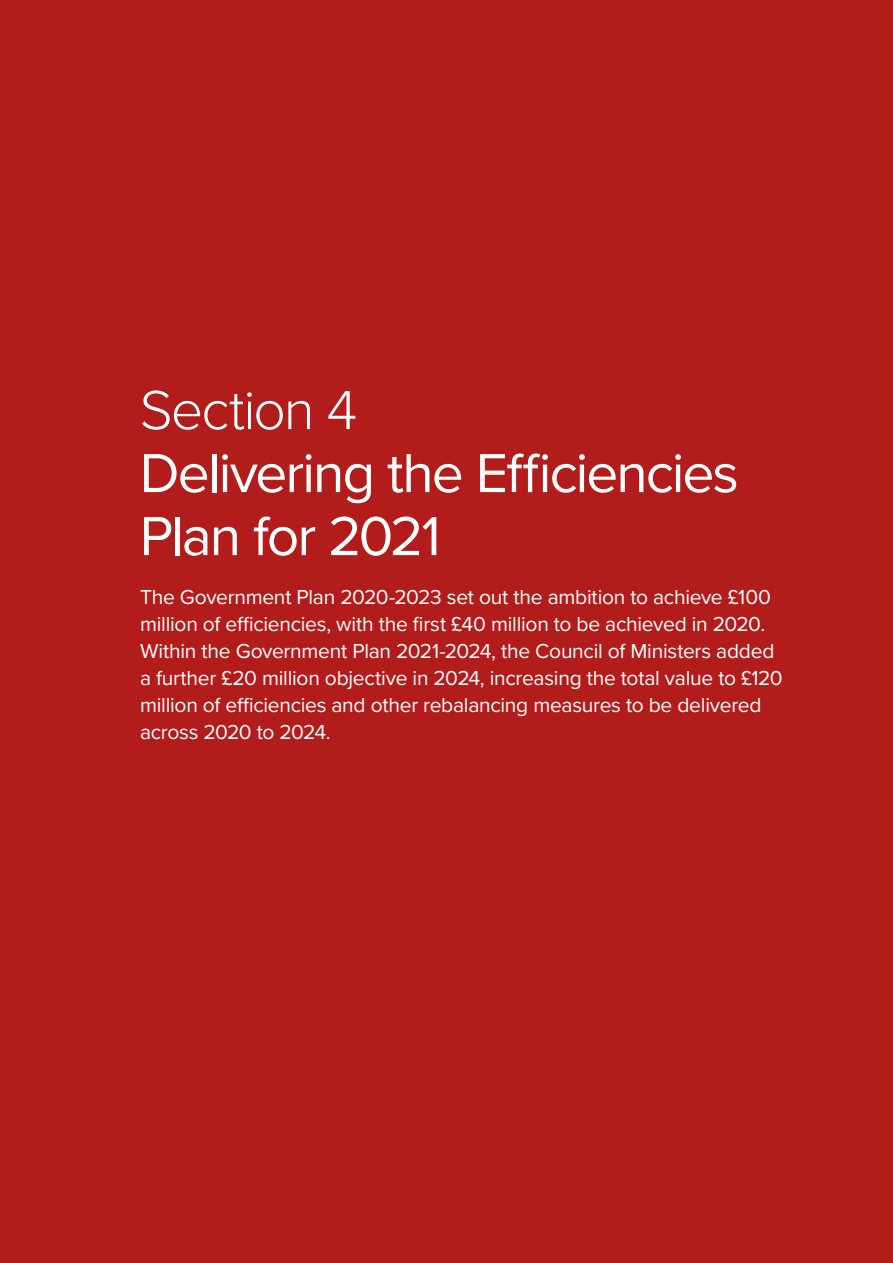
<style>
.page{position:relative;width:893px;height:1263px;background:#b21c1a}
.page>*{position:absolute;margin:0;border:0;box-sizing:border-box;transform-origin:0 0}
.H1_Section_Header{font:57px/63px "Proxima Nova";letter-spacing:-.035em;color:#fff}
.t1{font:300 57px "Proxima Nova";letter-spacing:-.035em;color:#fff}
.t2{font:21px/27px "Proxima Nova";letter-spacing:-.015em;color:#fff}
</style>
<div class="page">
<h1 class="t1" style="left:140px;top:368px;width:219px">Section 4</h1>
<p class="H1_Section_Header" style="left:140px;top:439px;width:601px">Delivering the Efficiencies<br>Plan for 2021</p>
<p class="t2" style="left:140px;top:582px;width:644px">The Government Plan 2020-2023 set out the ambition to achieve £100 million of efficiencies, with the first £40 million to be achieved in 2020.<br>Within the Government Plan 2021-2024, the Council of Ministers added a further £20 million objective in 2024, increasing the total value to £120 million of efficiencies and other rebalancing measures to be delivered across 2020 to 2024.</p>
</div>
